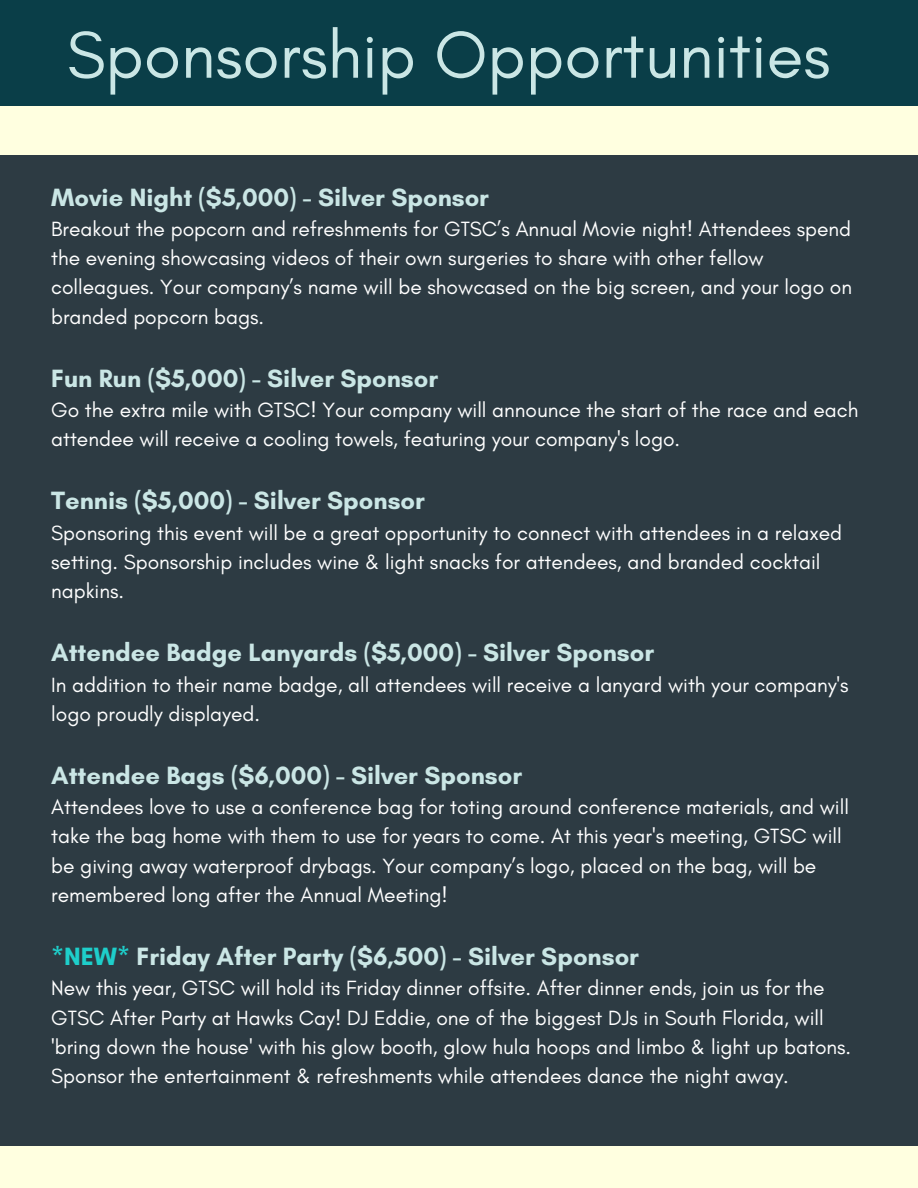
<style>
.page{position:relative;width:918px;height:1188px;background:#ffffe0}
.page>*{position:absolute;margin:0;border:0;box-sizing:border-box;transform-origin:0 0}
.t1{font:67.5px "Glacial Indifference";color:#cae6e5}
.t2{font:700 25.5px "Glacial Indifference";color:#cae6e5}
.t3{font:21px/29.2px "Glacial Indifference";color:#fff}
.s1{color:#1ececa}
</style>
<div class="page">
<div style="left:0;top:155px;width:918px;height:990px;background:#2d3b43"></div>
<div style="left:0;top:0;width:918px;height:106px;background:#0a3e48"></div>
<h1 class="t1" style="left:67px;top:14px;width:765px">Sponsorship Opportunities</h1>
<p class="t2" style="left:51px;top:181px;width:439px">Movie Night ($5,000) - Silver Sponsor</p>
<p class="t3" style="left:51px;top:214px;width:802px">Breakout the popcorn and refreshments for GTSC’s Annual Movie night! Attendees spend the evening showcasing videos of their own surgeries to share with other fellow colleagues. Your company’s name will be showcased on the big screen, and your logo on branded popcorn bags.</p>
<p class="t2" style="left:51px;top:362px;width:388px">Fun Run ($5,000) - Silver Sponsor</p>
<p class="t3" style="left:51px;top:395px;width:809px">Go the extra mile with GTSC! Your company will announce the start of the race and each attendee will receive a cooling towels, featuring your company's logo.</p>
<p class="t2" style="left:51px;top:485px;width:375px">Tennis ($5,000) - Silver Sponsor</p>
<p class="t3" style="left:51px;top:518px;width:792px">Sponsoring this event will be a great opportunity to connect with attendees in a relaxed setting. Sponsorship includes wine &amp; light snacks for attendees, and branded cocktail napkins.</p>
<p class="t2" style="left:51px;top:637px;width:604px">Attendee Badge Lanyards ($5,000) - Silver Sponsor</p>
<p class="t3" style="left:51px;top:670px;width:799px">In addition to their name badge, all attendees will receive a lanyard with your company's logo proudly displayed.</p>
<p class="t2" style="left:51px;top:760px;width:472px">Attendee Bags ($6,000) - Silver Sponsor</p>
<p class="t3" style="left:51px;top:792px;width:799px">Attendees love to use a conference bag for toting around conference materials, and will take the bag home with them to use for years to come. At this year's meeting, GTSC will be giving away waterproof drybags. Your company’s logo, placed on the bag, will be remembered long after the Annual Meeting!</p>
<p class="t2" style="left:51px;top:941px;width:589px"><span class="s1">*NEW*</span> Friday After Party ($6,500) - Silver Sponsor</p>
<p class="t3" style="left:51px;top:973px;width:802px">New this year, GTSC will hold its Friday dinner offsite. After dinner ends, join us for the GTSC After Party at Hawks Cay! DJ Eddie, one of the biggest DJs in South Florida, will 'bring down the house' with his glow booth, glow hula hoops and limbo &amp; light up batons.<br>Sponsor the entertainment &amp; refreshments while attendees dance the night away.</p>
</div>
